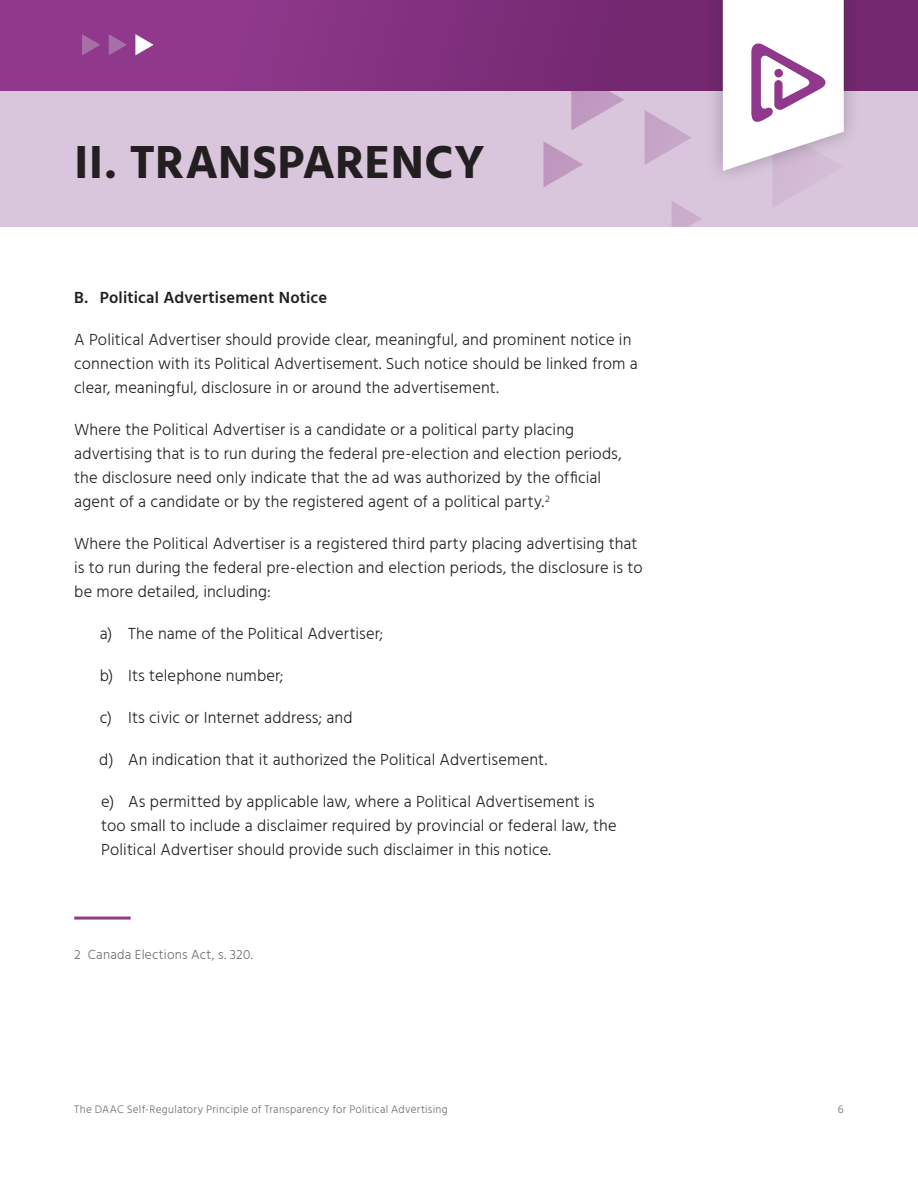
<style>
.page{position:relative;width:918px;height:1188px;background:#fff}
.page>*{position:absolute;margin:0;border:0;box-sizing:border-box;transform-origin:0 0}
.H1_-_black{font:700 47.55px "Hind Madurai";letter-spacing:.005em;color:#231f20}
.P_-_body_copy{font:300 16.5px/24px "Hind Madurai";letter-spacing:.005em;color:#231f20}
.P_-_body_copy-2{font:600 16.5px "Hind Madurai";letter-spacing:.01em;color:#231f20}
.t1{font:300 13.5px "Hind Madurai";letter-spacing:.015em;color:#6c6d70}
.t2{font:300 11.25px "Hind Madurai";letter-spacing:.02em;color:#6c6d70}
</style>
<div class="page">
<div style="left:0;top:82px;width:918px;height:145px;background:#d9c6dc"></div>
<svg style="left:645px;top:110px;width:47px;height:55px"></svg>
<svg style="left:672px;top:201px;width:30px;height:26px"></svg>
<svg style="left:571px;top:90px;width:53px;height:41px"></svg>
<svg style="left:543px;top:141px;width:40px;height:46px"></svg>
<hr style="left:74px;top:917px;width:57px;height:3px;background:#8f388c">
<svg style="left:0;top:0;width:918px;height:90px;background:#82307f"></svg>
<div style="left:706px;top:0;width:155px;height:187px;background:#231f20;opacity:.3"></div>
<svg style="left:723px;top:0;width:121px;height:207px"></svg>
<div style="left:774px;top:69px;width:9px;height:8px;background:#8f388c;border-radius:50%"></div>
<svg style="left:82px;top:34px;width:18px;height:21px"></svg>
<svg style="left:109px;top:34px;width:18px;height:21px"></svg>
<svg style="left:135px;top:34px;width:19px;height:21px"></svg>
<p class="H1_-_black" style="left:74px;top:132px;width:412px">II. TRANSPARENCY</p>
<p class="P_-_body_copy-2" style="left:74px;top:288px;width:254px">B. Political Advertisement Notice</p>
<p class="P_-_body_copy" style="left:74px;top:329px;width:565px">A Political Advertiser should provide clear, meaningful, and prominent notice in connection with its Political Advertisement. Such notice should be linked from a clear, meaningful, disclosure in or around the advertisement.</p>
<p class="P_-_body_copy" style="left:74px;top:419px;width:549px">Where the Political Advertiser is a candidate or a political party placing advertising that is to run during the federal pre-election and election periods, the disclosure need only indicate that the ad was authorized by the official agent of a candidate or by the registered agent of a political party.<sup>2</sup></p>
<p class="P_-_body_copy" style="left:74px;top:533px;width:570px">Where the Political Advertiser is a registered third party placing advertising that is to run during the federal pre-election and election periods, the disclosure is to be more detailed, including:</p>
<p class="P_-_body_copy" style="left:100px;top:623px;width:285px">a) The name of the Political Advertiser;</p>
<p class="P_-_body_copy" style="left:100px;top:665px;width:185px">b) Its telephone number;</p>
<p class="P_-_body_copy" style="left:100px;top:707px;width:254px">c) Its civic or Internet address; and</p>
<p class="P_-_body_copy" style="left:99px;top:749px;width:449px">d) An indication that it authorized the Political Advertisement.</p>
<p class="P_-_body_copy" style="left:101px;top:791px;width:517px">e) As permitted by applicable law, where a Political Advertisement is too small to include a disclaimer required by provincial or federal law, the<br>Political Advertiser should provide such disclaimer in this notice.</p>
<p class="t1" style="left:74px;top:947px;width:180px">2 Canada Elections Act, s. 320.</p>
<p class="t2" style="left:74px;top:1103px;width:375px">The DAAC Self-Regulatory Principle of Transparency for Political Advertising</p>
<p class="t2" style="left:838px;top:1103px;width:7px">6</p>
</div>
